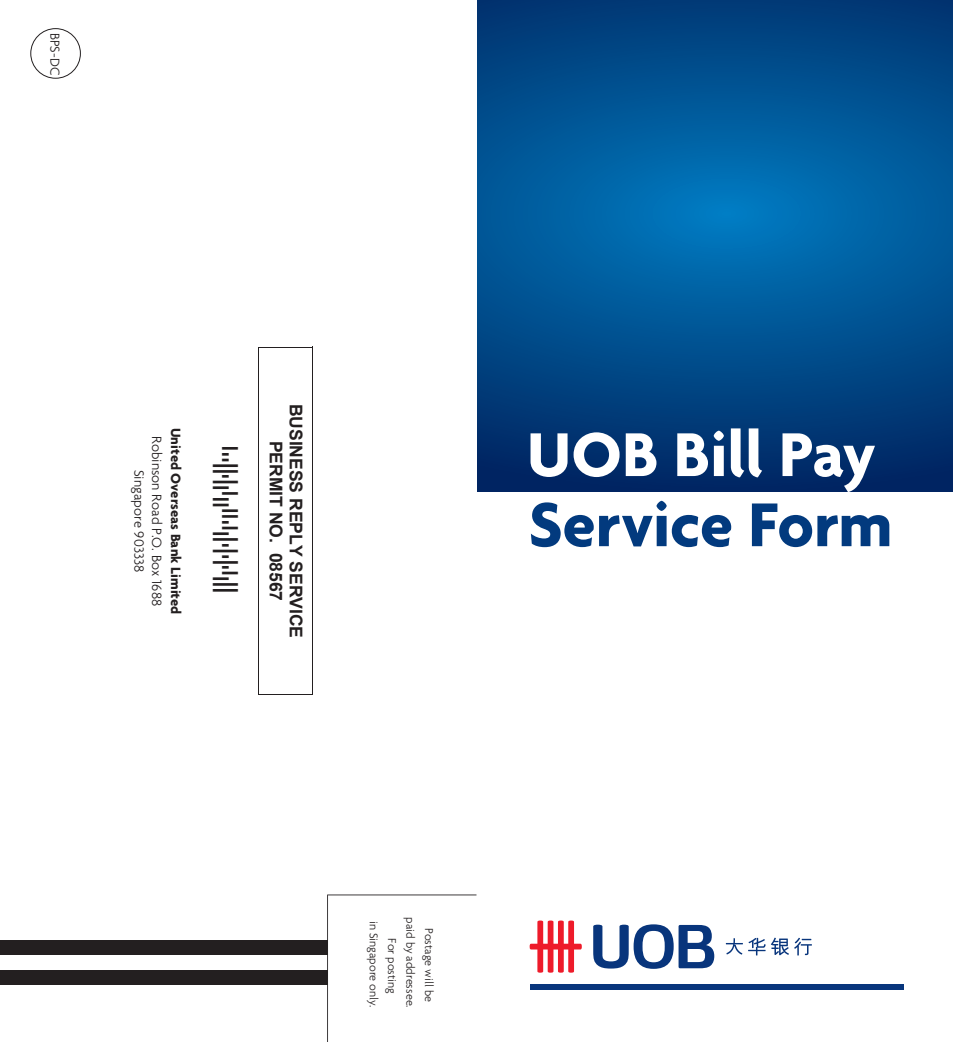
<style>
.page{position:relative;width:953px;height:1042px;background:#fff}
.page>*{position:absolute;margin:0;border:0;box-sizing:border-box;transform-origin:0 0}
.t1{font:700 66.85px "Agenda";letter-spacing:-.01em;color:#023a7e}
.t2{font:700 66.85px "Agenda";letter-spacing:-.01em;color:#fff}
.t3{font:700 17.5px/20.1px "Arial";color:#231f20;text-align:center}
.t4{font:17.5px "Arial";color:#231f20}
.t5{font:17.5px "Customer Code Plain";color:#231f20}
.t6{font:300 14.53px/17.5px "Agenda";letter-spacing:.005em;color:#231f20;text-align:center}
.t7{font:700 14.53px "Agenda";letter-spacing:.005em;color:#231f20}
.t8{font:300 14px "Agenda";color:#231f20}
.t9{font:300 12.25px/18.4px "Agenda";color:#231f20;text-align:center}
</style>
<div class="page">
<svg style="left:477px;top:0;width:475px;height:492px;background:#004e8d"></svg>
<svg style="left:327px;top:894px;width:149px;height:148px"></svg>
<div style="left:0;top:970px;width:327px;height:14px;background:#231f20"></div>
<div style="left:0;top:940px;width:327px;height:15px;background:#231f20"></div>
<div style="left:30px;top:28px;width:51px;height:51px;border:1px solid #231f20;border-radius:50%"></div>
<hr style="left:312px;top:347px;width:1px;height:348px;background:#231f20">
<hr style="left:266px;top:347px;width:40px;height:1px;background:#231f20">
<hr style="left:266px;top:694px;width:40px;height:1px;background:#231f20">
<hr style="left:258px;top:347px;width:1px;height:347px;background:#231f20">
<div style="left:529px;top:984px;width:374px;height:6px;background:#08357c"></div>
<svg style="left:529px;top:920px;width:52px;height:52px"></svg>
<svg style="left:593px;top:924px;width:121px;height:45px"></svg>
<svg style="left:725px;top:937px;width:86px;height:18px"></svg>
<p class="t8" style="left:63px;top:33px;width:44px;rotate:90deg">BPS-DC</p>
<h2 class="t3" style="left:305px;top:404px;width:236px;rotate:90deg">BUSINESS REPLY SERVICE<br>PERMIT NO. 08567</h2>
<p class="t7" style="left:185px;top:427px;width:188px;rotate:90deg">United Overseas Bank Limited</p>
<p class="t6" style="left:166px;top:436px;width:172px;rotate:90deg">Robinson Road P.O. Box 1688<br>Singapore 903338</p>
<h1 class="t2" style="left:527px;top:414px;width:350px">UOB Bill Pay</h1>
<h2 class="t5" style="left:242px;top:447px;width:149px;rotate:90deg">(085676)</h2>
<h2 class="t4" style="left:169px;top:469px;width:106px;rotate:90deg">SINGAPORE</h2>
<h1 class="t1" style="left:529px;top:484px;width:365px">Service Form</h1>
<p class="t9" style="left:438px;top:917px;width:92px;rotate:90deg">Postage will be paid by addressee.<br>For posting<br>in Singapore only.</p>
</div>
